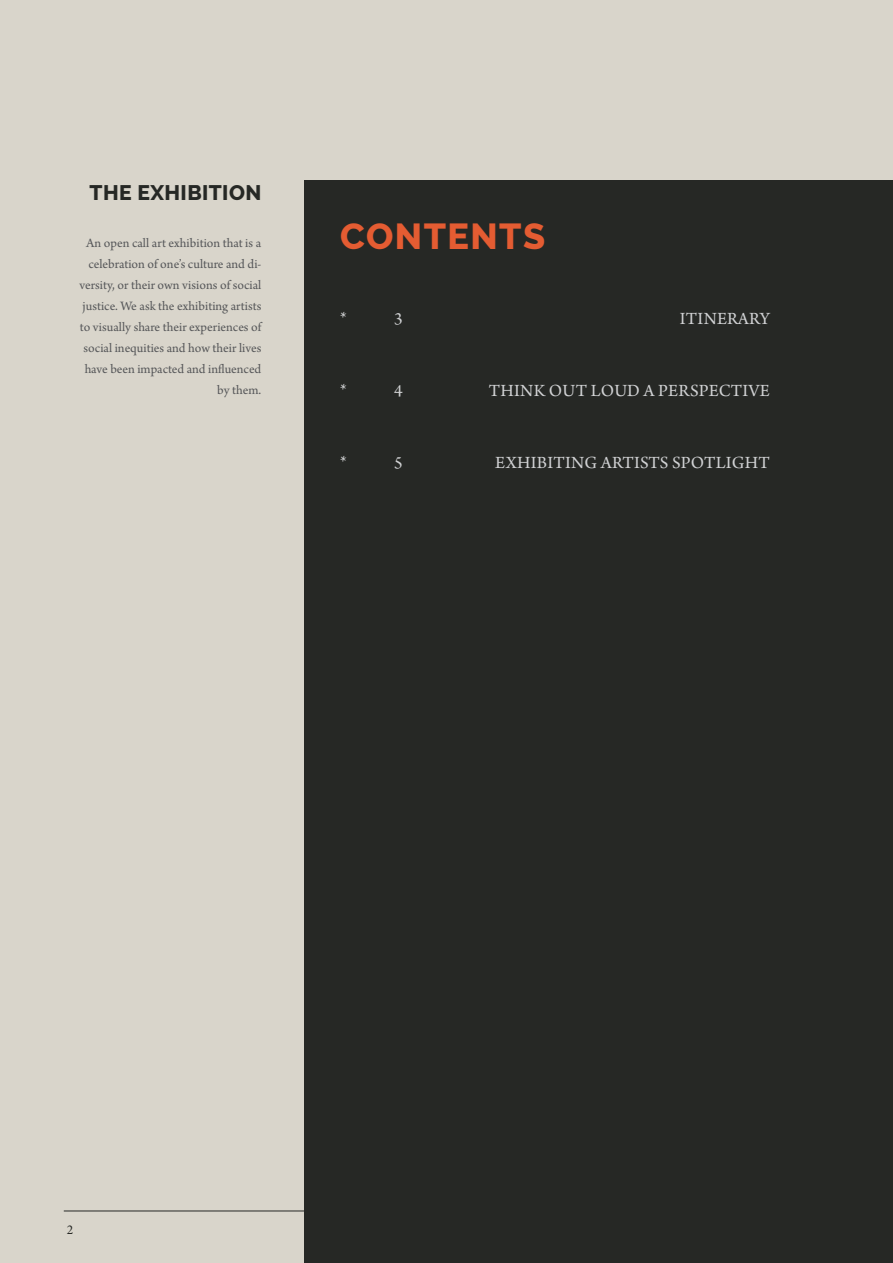
<style>
.page{position:relative;width:893px;height:1263px;background:#d9d5cb}
.page>*{position:absolute;margin:0;border:0;box-sizing:border-box;transform-origin:0 0}
.Header_-_Align_Left{font:800 36px "Raleway";letter-spacing:.04em;color:#e45c32}
.Subhead_-_Align_Righ{font:800 21px "Raleway";letter-spacing:.02em;color:#262825}
.t1{font:18px "Arno Pro";letter-spacing:.01em;color:#d1d2d4}
.Body_Text_-_Align_Ri{font:13.5px/21px "Arno Pro";color:#57585a;text-align:right}
.t2{font:13.5px "Minion Pro";color:#262825}
</style>
<div class="page">
<div style="left:305px;top:181px;width:588px;height:1082px;background:#262825"></div>
<hr style="left:64px;top:1211px;width:829px;height:1px;background:#262825">
<p class="Subhead_-_Align_Righ" style="left:90px;top:181px;width:173px">THE EXHIBITION</p>
<p class="Body_Text_-_Align_Ri" style="left:80px;top:233px;width:183px">An open call art exhibition that is a celebration of one’s culture and di&shy;versity, or their own visions of social justice. We ask the exhibiting artists to visually share their experiences of social inequities and how their lives have been impacted and influenced by them.</p>
<p class="Header_-_Align_Left" style="left:340px;top:216px;width:207px">CONTENTS</p>
<p class="t1" style="left:340px;top:308px;width:8px">*</p>
<p class="t1" style="left:394px;top:308px;width:10px">3</p>
<p class="t1" style="left:680px;top:308px;width:91px">ITINERARY</p>
<p class="t1" style="left:340px;top:380px;width:8px">*</p>
<p class="t1" style="left:394px;top:380px;width:10px">4</p>
<p class="t1" style="left:489px;top:380px;width:283px">THINK OUT LOUD A PERSPECTIVE</p>
<p class="t1" style="left:340px;top:452px;width:8px">*</p>
<p class="t1" style="left:394px;top:452px;width:10px">5</p>
<p class="t1" style="left:495px;top:452px;width:276px">EXHIBITING ARTISTS SPOTLIGHT</p>
<p class="t2" style="left:67px;top:1220px;width:8px">2</p>
</div>
